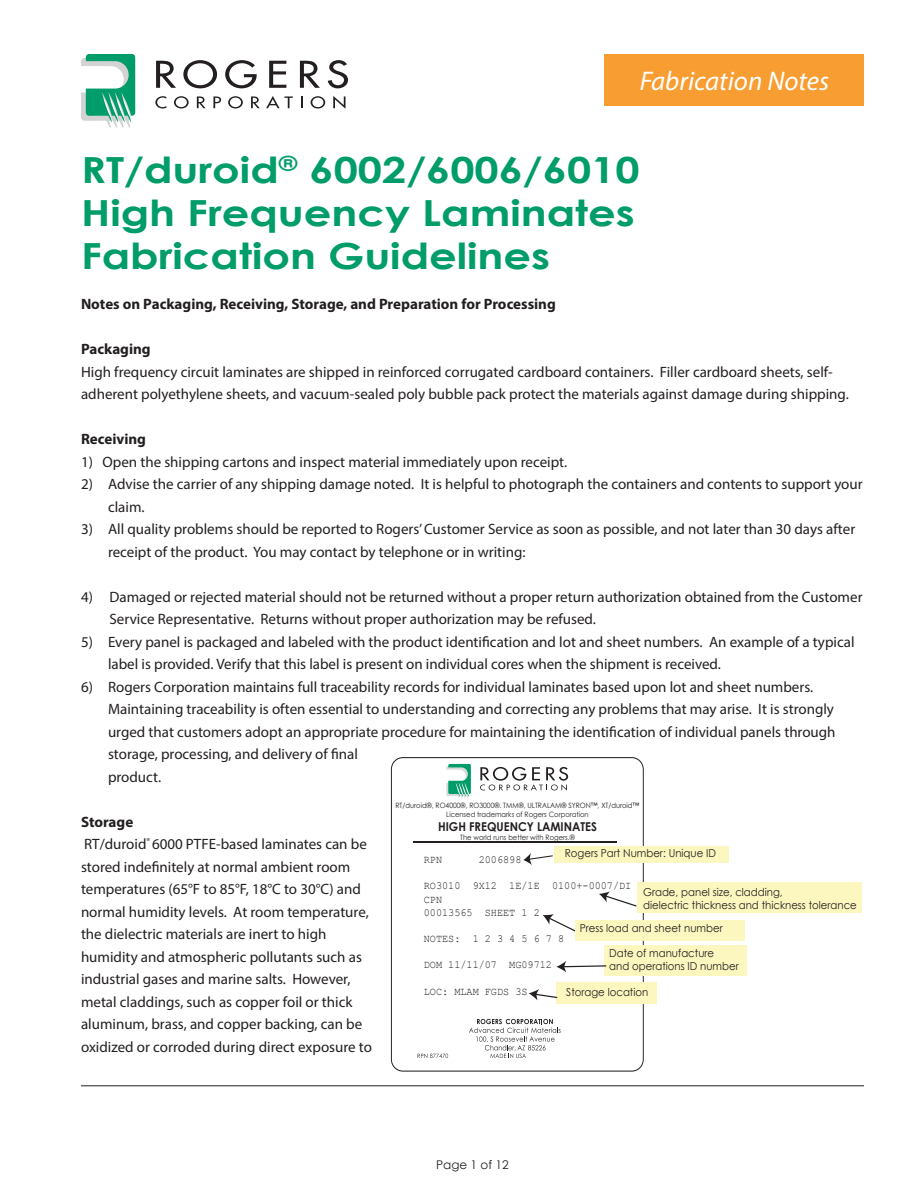
<style>
.page{position:relative;width:918px;height:1188px;background:#fff}
.page>*{position:absolute;margin:0;border:0;box-sizing:border-box;transform-origin:0 0}
.Body_Text{font:700 36px/43.2px "Century Gothic";color:#009c69;scale:1.2 1}
.t1{font:italic 27px "Myriad Pro";color:#fff}
.Heading_2{font:15px/22.5px "Myriad Pro";color:#231f20}
.Heading_1{font:15px/22.5px "Myriad Pro";color:#231f20}
.Body_Text-2{font:700 15px "Myriad Pro";color:#231f20}
.Body_Text-3{font:15px "Myriad Pro";color:#231f20}
.Heading_2-2{font:700 15px "Myriad Pro";letter-spacing:-.005em;color:#231f20}
.t2{font:700 12.15px "Century Gothic";color:#231f20;scale:.93 1}
.t3{font:12px "Century Gothic";color:#231f20}
.t4{font:10.95px/13.2px "Century Gothic";color:#231f20;scale:.93 1}
.t5{font:10.95px/13.2px "Courier New";color:#231f20;scale:.93 1}
.t6{font:7.35px/8.7px "Century Gothic";color:#231f20;text-align:center;scale:.93 1}
</style>
<div class="page">
<hr style="left:413px;top:842px;width:204px;height:1px;background:#231f20">
<svg style="left:418px;top:1054px;width:30px;height:4px"></svg>
<svg style="left:469px;top:1019px;width:92px;height:39px"></svg>
<svg style="left:446px;top:764px;width:25px;height:34px"></svg>
<svg style="left:480px;top:767px;width:88px;height:24px"></svg>
<div style="left:391px;top:757px;width:253px;height:314px;border:1px solid #231f20;border-radius:12px"></div>
<div style="left:554px;top:847px;width:174px;height:16px;background:#fcf7bf"></div>
<div style="left:637px;top:882px;width:225px;height:31px;background:#fcf7bf"></div>
<div style="left:604px;top:945px;width:143px;height:31px;background:#fcf7bf"></div>
<div style="left:556px;top:983px;width:101px;height:21px;background:#fcf7bf"></div>
<svg style="left:523px;top:853px;width:30px;height:12px"></svg>
<svg style="left:599px;top:891px;width:38px;height:16px"></svg>
<svg style="left:543px;top:914px;width:32px;height:18px"></svg>
<svg style="left:556px;top:961px;width:51px;height:11px"></svg>
<svg style="left:529px;top:989px;width:29px;height:11px"></svg>
<div style="left:575px;top:920px;width:170px;height:21px;background:#fcf7bf"></div>
<svg style="left:81px;top:54px;width:54px;height:73px"></svg>
<svg style="left:156px;top:61px;width:20px;height:27px"></svg>
<svg style="left:183px;top:60px;width:34px;height:28px"></svg>
<svg style="left:225px;top:60px;width:32px;height:28px"></svg>
<svg style="left:269px;top:61px;width:17px;height:27px"></svg>
<svg style="left:300px;top:61px;width:20px;height:27px"></svg>
<svg style="left:328px;top:60px;width:20px;height:28px"></svg>
<svg style="left:155px;top:96px;width:11px;height:13px"></svg>
<svg style="left:174px;top:96px;width:15px;height:13px"></svg>
<svg style="left:197px;top:96px;width:9px;height:12px"></svg>
<svg style="left:213px;top:96px;width:8px;height:12px"></svg>
<svg style="left:228px;top:96px;width:15px;height:13px"></svg>
<svg style="left:251px;top:96px;width:9px;height:12px"></svg>
<svg style="left:266px;top:96px;width:27px;height:12px"></svg>
<svg style="left:301px;top:96px;width:1px;height:12px"></svg>
<svg style="left:311px;top:96px;width:14px;height:13px"></svg>
<svg style="left:333px;top:96px;width:13px;height:13px"></svg>
<div style="left:605px;top:54px;width:259px;height:52px;background:#f89d31"></div>
<hr style="left:81px;top:1086px;width:783px;height:1px;background:#231f20">
<p class="t1" style="left:640px;top:64px;width:169px">Fabrication Not</p>
<p class="t1" style="left:642px;top:64px;width:187px">Technical Articles</p>
<p class="Body_Text" style="left:81px;top:146px;width:467px">RT/duroid<sup>®</sup> 6002/6006/6010</p>
<p class="Body_Text" style="left:81px;top:189px;width:463px">High Frequency Laminates<br>Fabrication Guidelines</p>
<p class="Body_Text-2" style="left:81px;top:294px;width:476px">Notes on Packaging, Receiving, Storage, and Preparation for Processing</p>
<p class="Body_Text-2" style="left:81px;top:339px;width:71px">Packaging</p>
<p class="Heading_2" style="left:81px;top:360px;width:769px">High frequency circuit laminates are shipped in reinforced corrugated cardboard containers. Filler cardboard sheets, self&shy;adherent polyethylene sheets, and vacuum-sealed poly bubble pack protect the materials against damage during shipping.</p>
<p class="Body_Text-2" style="left:81px;top:429px;width:67px">Receiving</p>
<p class="Body_Text-3" style="left:81px;top:453px;width:488px">1) Open the shipping cartons and inspect material immediately upon receipt.</p>
<p class="Heading_2" style="left:108px;top:473px;width:756px;text-indent:-27px">2) Advise the carrier of any shipping damage noted. It is helpful to photograph the containers and contents to support your claim.</p>
<p class="Heading_2" style="left:108px;top:518px;width:749px;text-indent:-27px">3) All quality problems should be reported to Rogers’ Customer Service as soon as possible, and not later than 30 days after receipt of the product. You may contact by telephone or in writing:</p>
<p class="Heading_1" style="left:110px;top:585px;width:755px;text-indent:-28px">4) Damaged or rejected material should not be returned without a proper return authorization obtained from the Customer<br>Service Representative. Returns without proper authorization may be refused.</p>
<p class="Heading_2" style="left:108px;top:630px;width:748px;text-indent:-27px">5) Every panel is packaged and labeled with the product identification and lot and sheet numbers. An example of a typical label is provided. Verify that this label is present on individual cores when the shipment is received.</p>
<p class="Heading_2" style="left:108px;top:675px;width:729px;text-indent:-27px">6) Rogers Corporation maintains full traceability records for individual laminates based upon lot and sheet numbers.<br>Maintaining traceability is often essential to understanding and correcting any problems that may arise. It is strongly urged that customers adopt an appropriate procedure for maintaining the identification of individual panels through storage, processing, and delivery of final<br>product.</p>
<p class="Heading_2-2" style="left:81px;top:812px;width:54px">Storage</p>
<p class="Heading_2" style="left:81px;top:833px;width:293px">RT/duroid<sup>®</sup> 6000 PTFE-based laminates can be stored indefinitely at normal ambient room temperatures (65°F to 85°F, 18°C to 30°C) and normal humidity levels. At room temperature, the dielectric materials are inert to high humidity and atmospheric pollutants such as industrial gases and marine salts. However, metal claddings, such as copper foil or thick aluminum, brass, and copper backing, can be oxidized or corroded during direct exposure to</p>
<p class="t6" style="left:396px;top:801px;width:264px">RT/duroid®, RO4000®, RO3000®. TMM®, ULTRALAM® SYRON™, XT/duroid™<br>Licensed trademarks of Rogers Corporation</p>
<p class="t2" style="left:438px;top:818px;width:172px">HIGH FREQUENCY LAMINATES</p>
<p class="t6" style="left:460px;top:833px;width:125px">The world runs better with Rogers.®</p>
<p class="t5" style="left:424px;top:853px;width:21px">RPN</p>
<p class="t5" style="left:479px;top:853px;width:47px">2006898</p>
<p class="t5" style="left:424px;top:879px;width:225px">RO3010 9X12 1E/1E 0100+-0007/DI<br>CPN<br>00013565 SHEET 1 2</p>
<p class="t5" style="left:424px;top:932px;width:152px">NOTES: 1 2 3 4 5 6 7 8</p>
<p class="t5" style="left:424px;top:958px;width:139px">DOM 11/11/07 MG09712</p>
<p class="t5" style="left:424px;top:984px;width:113px">LOC: MLAM FGDS 3S</p>
<p class="t4" style="left:565px;top:846px;width:164px">Rogers Part Number: Unique ID</p>
<p class="t4" style="left:643px;top:885px;width:231px">Grade, panel size, cladding,<br>dielectric thickness and thickness tolerance</p>
<p class="t4" style="left:609px;top:946px;width:141px">Date of manufacture<br>and operations ID number</p>
<p class="t4" style="left:566px;top:985px;width:90px">Storage location</p>
<p class="t4" style="left:580px;top:921px;width:155px">Press load and sheet number</p>
<p class="t3" style="left:436px;top:1156px;width:74px">Page 1 of 12</p>
</div>
